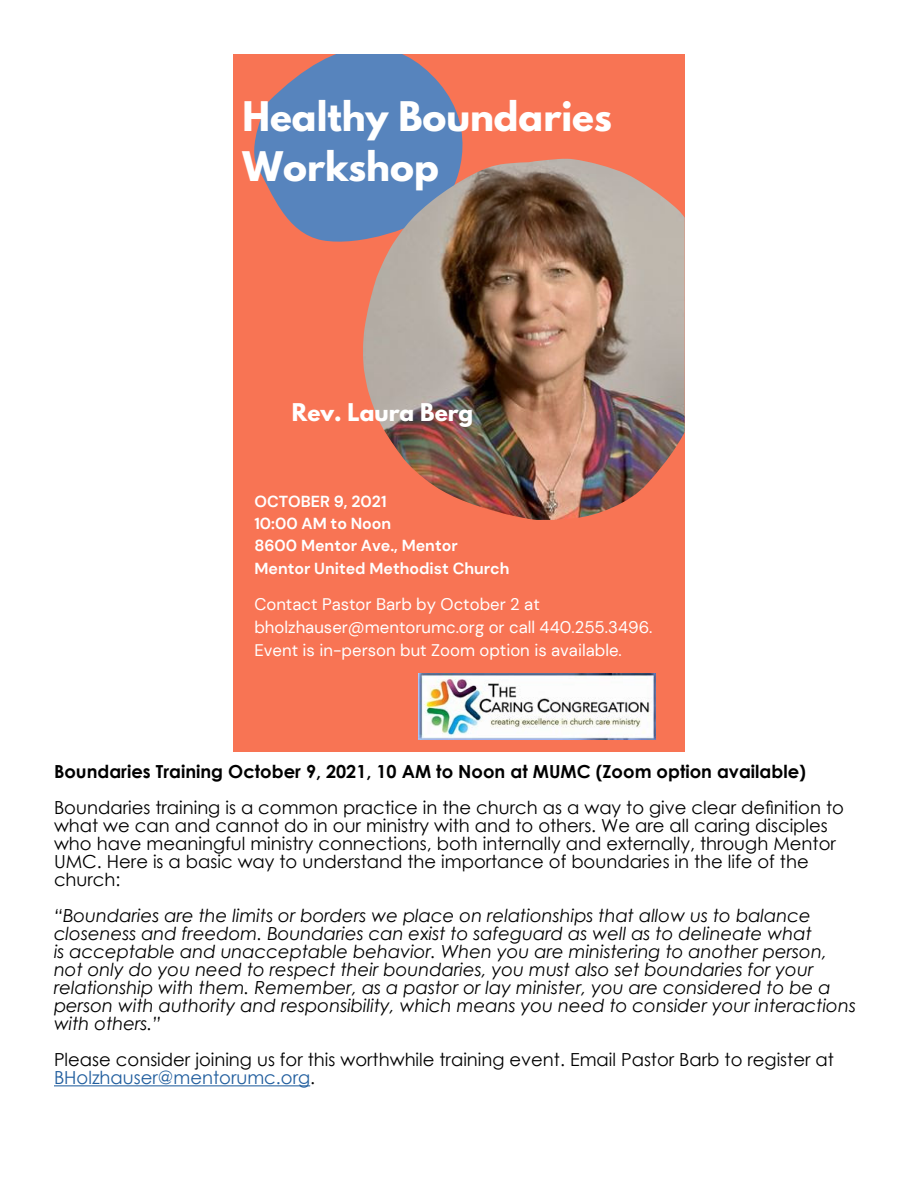
<style>
.page{position:relative;width:918px;height:1188px;background:#fff}
.page>*{position:absolute;margin:0;border:0;box-sizing:border-box;transform-origin:0 0}
.t1{font:700 36.15px/50.4px "League Spartan";color:#fff}
.t2{font:700 21.6px "League Spartan";color:#fff}
.t3{font:italic 18px/18px "Century Gothic";color:#000}
.t4{font:18px/18px "Century Gothic";color:#000}
.t5{font:700 18px "Century Gothic";color:#000}
.t6{font:16.8px/23.4px "DM Sans";color:#fff}
.t7{font:700 15.9px/22.2px "DM Sans";color:#fff}
.s1{color:#215e9e}
</style>
<div class="page">
<div style="left:233px;top:54px;width:452px;height:698px;background:#f87454"></div>
<svg style="left:254px;top:54px;width:209px;height:188px;fill:#5784bd"></svg>
<img style="left:363px;top:159px;width:322px;height:361px">
<img style="left:419px;top:673px;width:237px;height:66px">
<hr style="left:54px;top:1085px;width:256px;height:1px;background:#215e9e">
<h1 class="t1" style="left:243px;top:90px;width:371px">Healthy Boundaries<br>Workshop</h1>
<p class="t2" style="left:292px;top:396px;width:183px">Rev. Laura Berg</p>
<p class="t7" style="left:254px;top:490px;width:257px">OCTOBER 9, 2021<br>10:00 AM to Noon<br>8600 Mentor Ave., Mentor<br>Mentor United Methodist Church</p>
<p class="t6" style="left:254px;top:592px;width:400px">Contact Pastor Barb by October 2 at bholzhauser@mentorumc.org or call 440.255.3496.<br>Event is in-person but Zoom option is available.</p>
<p class="t5" style="left:54px;top:758px;width:754px">Boundaries Training October 9, 2021, 10 AM to Noon at MUMC (Zoom option available)</p>
<p class="t4" style="left:54px;top:798px;width:791px">Boundaries training is a common practice in the church as a way to give clear definition to what we can and cannot do in our ministry with and to others. We are all caring disciples who have meaningful ministry connections, both internally and externally, through Mentor UMC. Here is a basic way to understand the importance of boundaries in the life of the church:</p>
<p class="t3" style="left:54px;top:906px;width:804px">“Boundaries are the limits or borders we place on relationships that allow us to balance closeness and freedom. Boundaries can exist to safeguard as well as to delineate what<br>is acceptable and unacceptable behavior. When you are ministering to another person, not only do you need to respect their boundaries, you must also set boundaries for your relationship with them. Remember, as a pastor or lay minister, you are considered to be a person with authority and responsibility, which means you need to consider your interactions with others.”</p>
<p class="t4" style="left:54px;top:1050px;width:781px">Please consider joining us for this worthwhile training event. Email Pastor Barb to register at<br><span class="s1">BHolzhauser@mentorumc.org</span>.</p>
</div>
